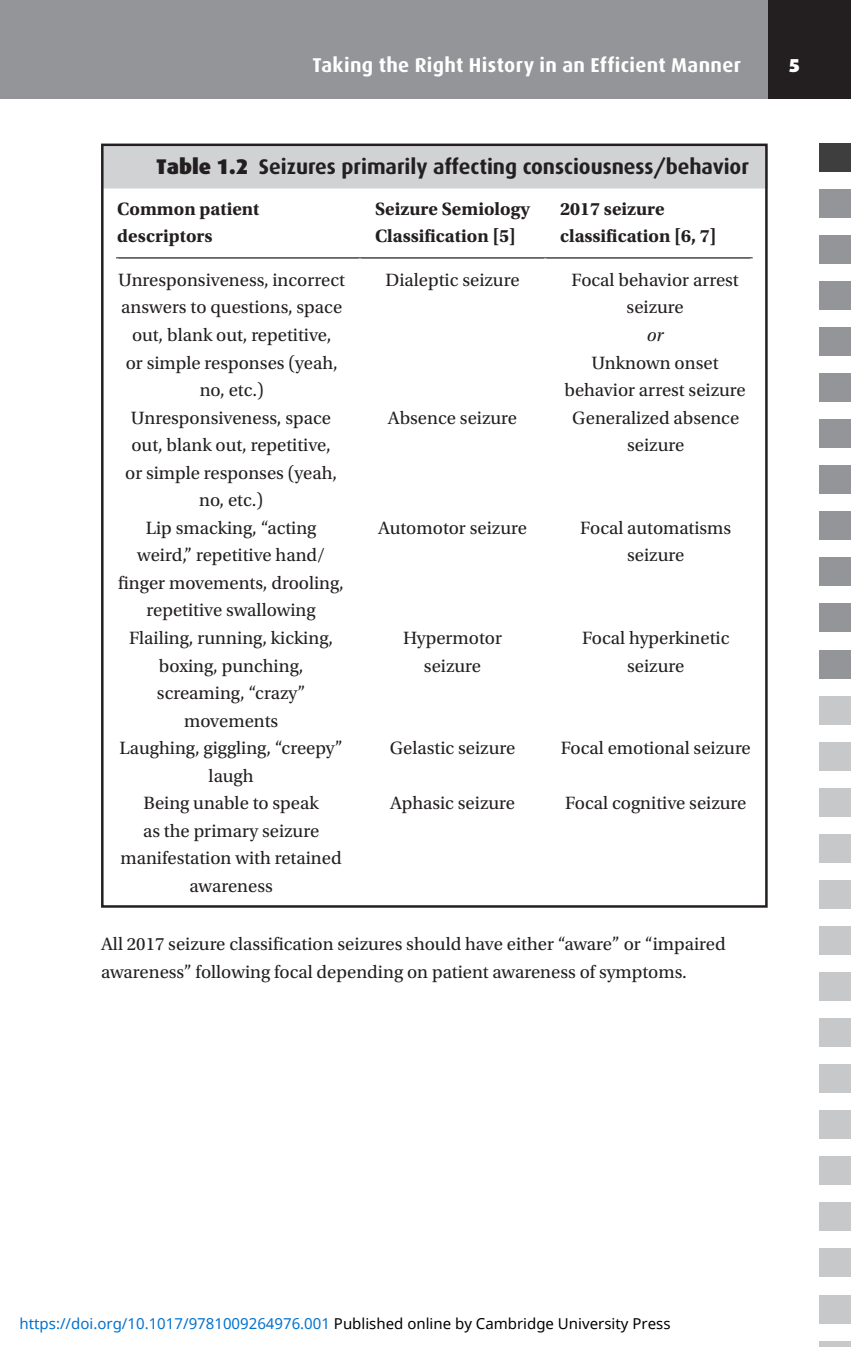
<style>
.page{position:relative;width:851px;height:1347px;background:#fff}
.page>*{position:absolute;margin:0;border:0;box-sizing:border-box;transform-origin:0 0}
.xTable_caption{font:700 21.25px "Dax";letter-spacing:-.005em;color:#231f20}
.t1{font:700 20px "Dax";letter-spacing:.015em;color:#fff}
.TB{font:18.75px/27.5px "Utopia Std";color:#231f20;text-align:center}
.xTable_source{font:18.75px/27.5px "Utopia Std";color:#231f20}
.TCH{font:700 18.75px/27.5px "Utopia Std";color:#231f20}
.TB-2{font:italic 18.75px "Utopia Std";color:#231f20}
.t2{font:900 18.75px "Dax";color:#fff}
.t3{font:15px "Noto Sans";color:#0172cf}
.s1{font-weight:900}
.s2{color:#000}
</style>
<div class="page">
<div style="left:767px;top:0;width:83px;height:99px;background:#231f20"></div>
<div style="left:0;top:0;width:767px;height:99px;background:#939598"></div>
<div style="left:819px;top:144px;width:31px;height:28px;background:#3e3e3f"></div>
<div style="left:819px;top:189px;width:31px;height:29px;background:#939598"></div>
<div style="left:819px;top:281px;width:31px;height:29px;background:#939598"></div>
<div style="left:819px;top:328px;width:31px;height:28px;background:#939598"></div>
<div style="left:819px;top:374px;width:31px;height:28px;background:#939598"></div>
<div style="left:819px;top:419px;width:31px;height:29px;background:#939598"></div>
<div style="left:819px;top:465px;width:31px;height:29px;background:#939598"></div>
<div style="left:819px;top:511px;width:31px;height:29px;background:#939598"></div>
<div style="left:819px;top:557px;width:31px;height:29px;background:#939598"></div>
<div style="left:819px;top:604px;width:31px;height:28px;background:#939598"></div>
<div style="left:819px;top:650px;width:31px;height:28px;background:#939598"></div>
<div style="left:819px;top:696px;width:31px;height:28px;background:#c7c8ca"></div>
<div style="left:819px;top:742px;width:31px;height:28px;background:#c7c8ca"></div>
<div style="left:819px;top:788px;width:31px;height:28px;background:#c7c8ca"></div>
<div style="left:819px;top:834px;width:31px;height:28px;background:#c7c8ca"></div>
<div style="left:819px;top:880px;width:31px;height:28px;background:#c7c8ca"></div>
<div style="left:819px;top:926px;width:31px;height:28px;background:#c7c8ca"></div>
<div style="left:819px;top:972px;width:31px;height:28px;background:#c7c8ca"></div>
<div style="left:819px;top:1018px;width:31px;height:28px;background:#c7c8ca"></div>
<div style="left:819px;top:1064px;width:31px;height:28px;background:#c7c8ca"></div>
<div style="left:819px;top:1110px;width:31px;height:29px;background:#c7c8ca"></div>
<div style="left:819px;top:1156px;width:31px;height:29px;background:#c7c8ca"></div>
<div style="left:819px;top:1202px;width:31px;height:29px;background:#c7c8ca"></div>
<div style="left:819px;top:1248px;width:31px;height:29px;background:#c7c8ca"></div>
<div style="left:819px;top:1294px;width:31px;height:29px;background:#c7c8ca"></div>
<div style="left:819px;top:1340px;width:31px;height:6px;background:#c7c8ca"></div>
<div style="left:819px;top:236px;width:31px;height:28px;background:#939598"></div>
<div style="left:101px;top:146px;width:666px;height:42px;background:#d1d2d4"></div>
<hr style="left:116px;top:257px;width:244px;height:1px;background:#231f20">
<hr style="left:360px;top:257px;width:185px;height:1px;background:#231f20">
<hr style="left:545px;top:257px;width:207px;height:1px;background:#231f20">
<p class="t1" style="left:312px;top:53px;width:430px">Taking the Right History in an Efficient Manner</p>
<p class="t2" style="left:788px;top:54px;width:13px">5</p>
<p class="xTable_caption" style="left:156px;top:154px;width:594px"><span class="s1">Table 1.2</span> Seizures primarily affecting consciousness/behavior</p>
<p class="TCH" style="left:117px;top:195px;width:144px">Common patient descriptors</p>
<p class="TCH" style="left:375px;top:195px;width:156px">Seizure Semiology<br>Classification [5]</p>
<p class="TCH" style="left:560px;top:195px;width:158px">2017 seizure classification [6, 7]</p>
<p class="TB" style="left:118px;top:266px;width:228px">Unresponsiveness, incorrect answers to questions, space out, blank out, repetitive,<br>or simple responses (yeah, no, etc.)</p>
<p class="TB" style="left:385px;top:266px;width:135px">Dialeptic seizure</p>
<p class="TB" style="left:571px;top:266px;width:169px">Focal behavior arrest seizure</p>
<p class="TB-2" style="left:646px;top:325px;width:18px">or</p>
<p class="TB" style="left:564px;top:349px;width:183px">Unknown onset behavior arrest seizure</p>
<p class="TB" style="left:125px;top:404px;width:213px">Unresponsiveness, space out, blank out, repetitive, or simple responses (yeah, no, etc.)</p>
<p class="TB" style="left:388px;top:404px;width:131px">Absence seizure</p>
<p class="TB" style="left:572px;top:404px;width:168px">Generalized absence seizure</p>
<p class="TB" style="left:118px;top:514px;width:227px">Lip smacking, “acting weird,” repetitive hand/ finger movements, drooling, repetitive swallowing</p>
<p class="TB" style="left:378px;top:514px;width:150px">Automotor seizure</p>
<p class="TB" style="left:580px;top:514px;width:152px">Focal automatisms seizure</p>
<p class="TB" style="left:129px;top:624px;width:205px">Flailing, running, kicking, boxing, punching, screaming, “crazy” movements</p>
<p class="TB" style="left:403px;top:624px;width:100px">Hypermotor seizure</p>
<p class="TB" style="left:582px;top:624px;width:149px">Focal hyperkinetic seizure</p>
<p class="TB" style="left:120px;top:734px;width:224px">Laughing, giggling, “creepy” laugh</p>
<p class="TB" style="left:389px;top:734px;width:127px">Gelastic seizure</p>
<p class="TB" style="left:560px;top:734px;width:191px">Focal emotional seizure</p>
<p class="TB" style="left:120px;top:790px;width:223px">Being unable to speak<br>as the primary seizure manifestation with retained awareness</p>
<p class="TB" style="left:390px;top:790px;width:126px">Aphasic seizure</p>
<p class="TB" style="left:565px;top:790px;width:183px">Focal cognitive seizure</p>
<p class="xTable_source" style="left:101px;top:931px;width:626px">All 2017 seizure classification seizures should have either “aware” or “impaired awareness” following focal depending on patient awareness of symptoms.</p>
<p class="t3" style="left:19px;top:1313px;width:652px">https://doi.org/10.1017/9781009264976.001 <span class="s2">Published online by Cambridge University Press</span></p>
</div>
